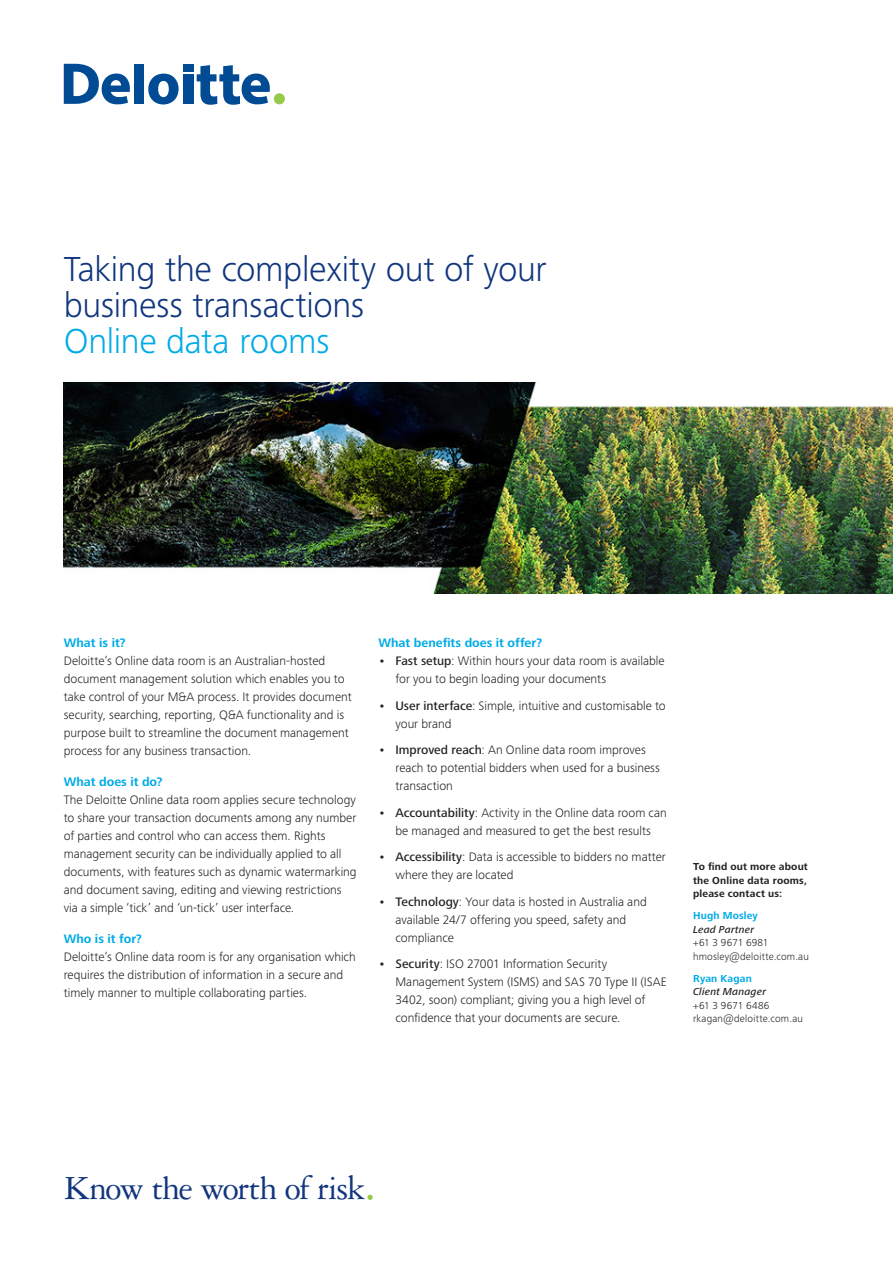
<style>
.page{position:relative;width:893px;height:1263px;background:#fff}
.page>*{position:absolute;margin:0;border:0;box-sizing:border-box;transform-origin:0 0}
.A_Head__30-50pt___AH{font:300 36px/36px "Frutiger Next Pro";letter-spacing:-.01em;color:#11367e}
.A_Head__30-50pt___AH-2{font:36px "Garamond 3 LT Std";letter-spacing:-.04em;color:#11367e}
.Bullets__mutliple_li{font:300 12.75px/18px "Frutiger Next Pro";color:#231f20}
.Bullets__mutliple_li-2{font:700 12.75px "Frutiger Next Pro";color:#00abe7}
.Caption__CAP{font:300 10.5px "Frutiger Next Pro";letter-spacing:.015em;color:#231f20}
.Caption__CAP-2{font:700 10.5px/13.5px "Frutiger Next Pro";letter-spacing:.015em;color:#231f20;text-align:justify}
.Caption__CAP-3{font:italic 500 10.5px "Frutiger Next Pro";letter-spacing:.015em;color:#231f20}
.Caption__CAP-4{font:700 10.5px "Frutiger Next Pro";letter-spacing:.015em;color:#00abe7}
.s1{color:#00abe7}
.s2{font-weight:500}
.s3{font-size:54px;color:#97ca49}
</style>
<div class="page">
<div style="left:274px;top:93px;width:11px;height:11px;background:#97ca49;border-radius:50%"></div>
<svg style="left:148px;top:74px;width:31px;height:30px"></svg>
<div style="left:134px;top:64px;width:10px;height:40px;background:#014a94"></div>
<div style="left:183px;top:74px;width:10px;height:30px;background:#014a94"></div>
<div style="left:183px;top:64px;width:10px;height:8px;background:#014a94"></div>
<svg style="left:64px;top:64px;width:66px;height:40px"></svg>
<svg style="left:197px;top:65px;width:73px;height:40px"></svg>
<img style="left:64px;top:383px;width:829px;height:210px">
<p class="A_Head__30-50pt___AH" style="left:64px;top:251px;width:485px">Taking the complexity out of your business transactions<br><span class="s1">Online data rooms</span></p>
<p class="Bullets__mutliple_li-2" style="left:64px;top:635px;width:63px">What is it?</p>
<p class="Bullets__mutliple_li" style="left:64px;top:652px;width:289px">Deloitte’s Online data room is an Australian-hosted document management solution which enables you to take control of your M&amp;A process. It provides document security, searching, reporting, Q&amp;A functionality and is purpose built to streamline the document management process for any business transaction.</p>
<p class="Bullets__mutliple_li-2" style="left:64px;top:774px;width:100px">What does it do?</p>
<p class="Bullets__mutliple_li" style="left:64px;top:790px;width:294px">The Deloitte Online data room applies secure technology to share your transaction documents among any number of parties and control who can access them. Rights management security can be individually applied to all documents, with features such as dynamic watermarking and document saving, editing and viewing restrictions via a simple ‘tick’ and ‘un-tick’ user interface.</p>
<p class="Bullets__mutliple_li-2" style="left:64px;top:931px;width:80px">Who is it for?</p>
<p class="Bullets__mutliple_li" style="left:64px;top:947px;width:294px">Deloitte’s Online data room is for any organisation which requires the distribution of information in a secure and timely manner to multiple collaborating parties.</p>
<p class="Bullets__mutliple_li-2" style="left:378px;top:635px;width:165px">What benefits does it offer?</p>
<p class="Bullets__mutliple_li" style="left:395px;top:652px;width:271px;text-indent:-17px"><span class="s2">• Fast setup</span>: Within hours your data room is available for you to begin loading your documents</p>
<p class="Bullets__mutliple_li" style="left:395px;top:696px;width:272px;text-indent:-17px"><span class="s2">• User interface</span>: Simple, intuitive and customisable to your brand</p>
<p class="Bullets__mutliple_li" style="left:395px;top:741px;width:266px;text-indent:-17px"><span class="s2">• Improved reach</span>: An Online data room improves reach to potential bidders when used for a business transaction</p>
<p class="Bullets__mutliple_li" style="left:378px;top:803px;width:290px;text-align:center"><span class="s2">• Accountability</span>: Activity in the Online data room can be managed and measured to get the best results</p>
<p class="Bullets__mutliple_li" style="left:395px;top:848px;width:272px;text-indent:-17px"><span class="s2">• Accessibility</span>: Data is accessible to bidders no matter where they are located</p>
<p class="Bullets__mutliple_li" style="left:395px;top:892px;width:253px;text-indent:-17px"><span class="s2">• Technology</span>: Your data is hosted in Australia and available 24/7 offering you speed, safety and compliance</p>
<p class="Bullets__mutliple_li" style="left:395px;top:955px;width:273px;text-indent:-17px"><span class="s2">• Security</span>: ISO 27001 Information Security Management System (ISMS) and SAS 70 Type II (ISAE 3402, soon) compliant; giving you a high level of confidence that your documents are secure.</p>
<p class="Caption__CAP-2" style="left:693px;top:860px;width:116px">To find out more about the Online data rooms, please contact us:</p>
<p class="Caption__CAP-4" style="left:693px;top:910px;width:66px">Hugh Mosley</p>
<p class="Caption__CAP-3" style="left:693px;top:923px;width:62px">Lead Partner</p>
<p class="Caption__CAP" style="left:693px;top:937px;width:77px">+61 3 9671 6981</p>
<p class="Caption__CAP" style="left:693px;top:950px;width:117px">hmosley@deloitte.com.au</p>
<p class="Caption__CAP-4" style="left:693px;top:972px;width:60px">Ryan Kagan</p>
<p class="Caption__CAP-3" style="left:693px;top:986px;width:74px">Client Manager</p>
<p class="Caption__CAP" style="left:693px;top:999px;width:78px">+61 3 9671 6486</p>
<p class="Caption__CAP" style="left:693px;top:1013px;width:111px">rkagan@deloitte.com.au</p>
<p class="A_Head__30-50pt___AH-2" style="left:64px;top:1169px;width:315px">Know the worth of risk<span class="s3">.</span></p>
</div>
